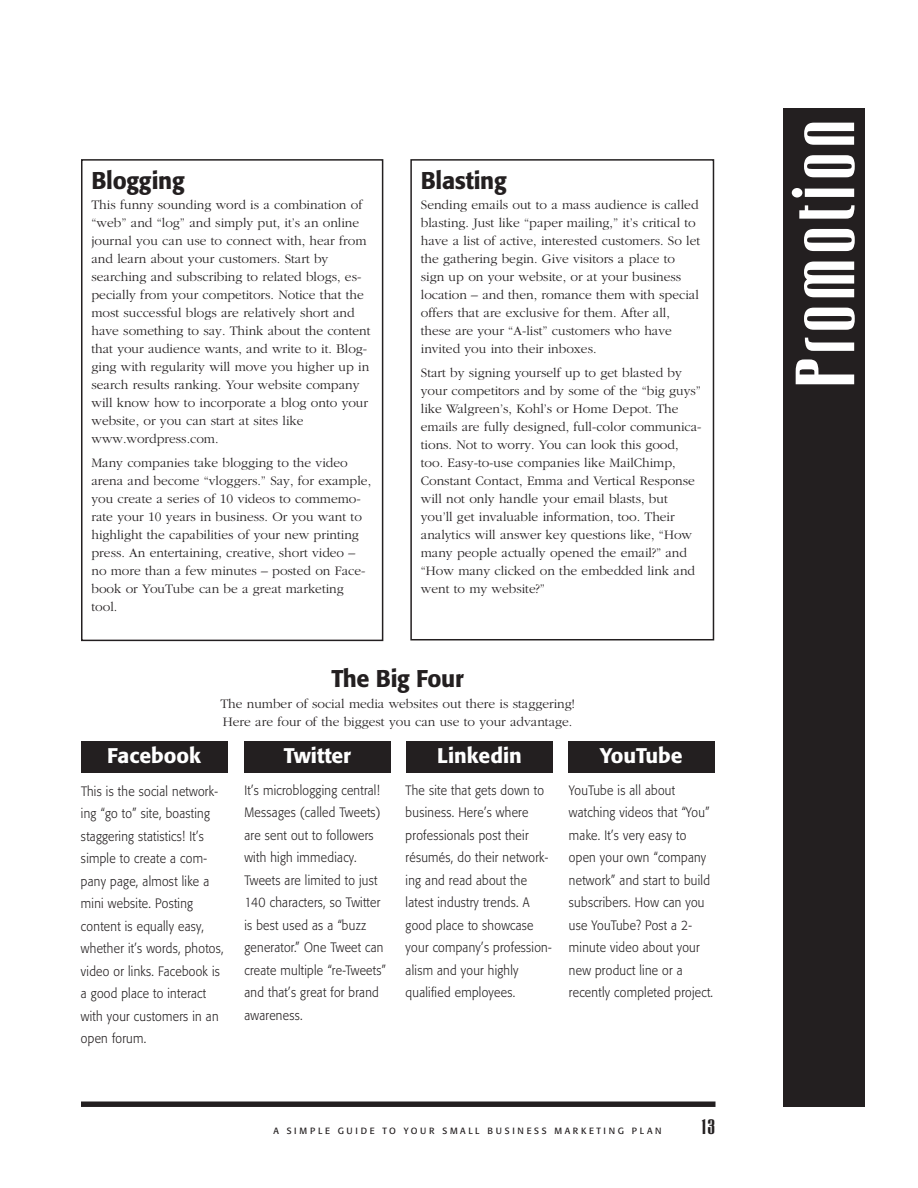
<style>
.page{position:relative;width:918px;height:1188px;background:#fff}
.page>*{position:absolute;margin:0;border:0;box-sizing:border-box;transform-origin:0 0}
.t1{font:72px "Gogobig";letter-spacing:.08em;color:#fff}
.t2{font:500 24px "Formata";letter-spacing:-.01em;color:#231f20}
.t3{font:500 21px "Formata";color:#fff}
.t4{font:18px "Gogobig";color:#231f20}
.t5{font:300 13.5px/18px "Garamond";color:#231f20}
.t6{font:300 13.5px/22.5px "Formata";letter-spacing:.025em;color:#231f20;scale:.9 1}
.t7{font:9px "Formata";letter-spacing:.29em;color:#231f20}
</style>
<div class="page">
<div style="left:81px;top:159px;width:302px;height:482px;border:2px solid #231f20"></div>
<div style="left:410px;top:159px;width:304px;height:481px;border:2px solid #231f20"></div>
<div style="left:81px;top:1102px;width:635px;height:5px;background:#231f20"></div>
<div style="left:783px;top:108px;width:81px;height:999px;background:#231f20"></div>
<div style="left:81px;top:741px;width:146px;height:32px;background:#231f20"></div>
<div style="left:244px;top:741px;width:147px;height:32px;background:#231f20"></div>
<div style="left:406px;top:741px;width:147px;height:32px;background:#231f20"></div>
<div style="left:568px;top:741px;width:146px;height:32px;background:#231f20"></div>
<h2 class="t2" style="left:92px;top:170px;width:95px">Blogging</h2>
<p class="t5" style="left:91px;top:195px;width:281px">This funny sounding word is a combination of “web” and “log” and simply put, it’s an online journal you can use to connect with, hear from and learn about your customers. Start by searching and subscribing to related blogs, es&shy;pecially from your competitors. Notice that the most successful blogs are relatively short and have something to say. Think about the content that your audience wants, and write to it. Blog&shy;ging with regularity will move you higher up in search results ranking. Your website company will know how to incorporate a blog onto your website, or you can start at sites like www.wordpress.com.</p>
<p class="t5" style="left:91px;top:453px;width:281px">Many companies take blogging to the video arena and become “vloggers.” Say, for example, you create a series of 10 videos to commemo&shy;rate your 10 years in business. Or you want to highlight the capabilities of your new printing press. An entertaining, creative, short video – no more than a few minutes – posted on Face&shy;book or YouTube can be a great marketing tool.</p>
<h2 class="t2" style="left:421px;top:170px;width:87px">Blasting</h2>
<p class="t5" style="left:421px;top:195px;width:281px">Sending emails out to a mass audience is called blasting. Just like “paper mailing,” it’s critical to have a list of active, interested customers. So let the gathering begin. Give visitors a place to sign up on your website, or at your business location – and then, romance them with special offers that are exclusive for them. After all, these are your “A-list” customers who have invited you into their inboxes.</p>
<p class="t5" style="left:421px;top:363px;width:282px">Start by signing yourself up to get blasted by your competitors and by some of the “big guys” like Walgreen’s, Kohl’s or Home Depot. The emails are fully designed, full-color communica&shy;tions. Not to worry. You can look this good, too. Easy-to-use companies like MailChimp, Constant Contact, Emma and Vertical Response will not only handle your email blasts, but you’ll get invaluable information, too. Their analytics will answer key questions like, “How many people actually opened the email?” and “How many clicked on the embedded link and went to my website?”</p>
<h2 class="t2" style="left:331px;top:669px;width:134px">The Big Four</h2>
<p class="t5" style="left:220px;top:694px;width:356px">The number of social media websites out there is staggering!<br>Here are four of the biggest you can use to your advantage.</p>
<h3 class="t3" style="left:107px;top:746px;width:95px">Facebook</h3>
<h3 class="t3" style="left:284px;top:746px;width:69px">Twitter</h3>
<h3 class="t3" style="left:437px;top:746px;width:86px">Linkedin</h3>
<h3 class="t3" style="left:600px;top:746px;width:84px">YouTube</h3>
<p class="t6" style="left:244px;top:780px;width:159px">It’s microblogging central!<br>Messages (called Tweets) are sent out to followers with high immediacy.<br>Tweets are limited to just<br>140 characters, so Twitter is best used as a “buzz generator.” One Tweet can create multiple “re-Tweets” and that’s great for brand awareness.</p>
<p class="t6" style="left:406px;top:780px;width:164px">The site that gets down to business. Here’s where professionals post their résumés, do their network&shy;ing and read about the latest industry trends. A good place to showcase your company’s profession&shy;alism and your highly qualified employees.</p>
<p class="t6" style="left:569px;top:780px;width:162px">YouTube is all about watching videos that “You” make. It’s very easy to open your own “company network” and start to build subscribers. How can you use YouTube? Post a 2- minute video about your new product line or a recently completed project.</p>
<p class="t6" style="left:81px;top:781px;width:160px">This is the social network&shy;ing “go to” site, boasting staggering statistics! It’s simple to create a com&shy;pany page, almost like a mini website. Posting content is equally easy, whether it’s words, photos, video or links. Facebook is a good place to interact with your customers in an open forum.</p>
<p class="t7" style="left:274px;top:1127px;width:389px">A SIMPLE GUIDE TO YOUR SMALL BUSINESS MARKETING PLAN</p>
<h3 class="t4" style="left:702px;top:1116px;width:15px">13</h3>
<h1 class="t1" style="left:783px;top:384px;width:268px;rotate:-90deg">Promotion</h1>
</div>
